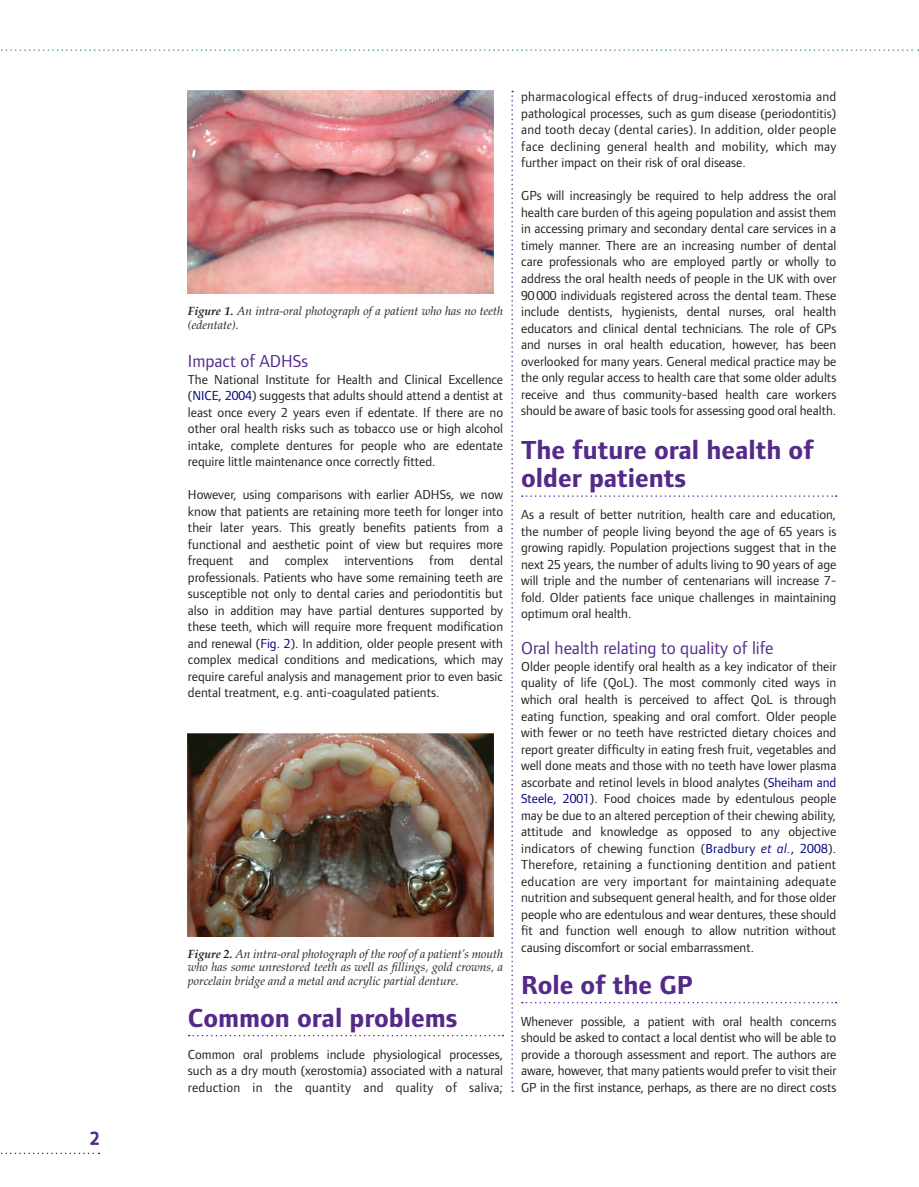
<style>
.page{position:relative;width:919px;height:1187px;background:#fff}
.page>*{position:absolute;margin:0;border:0;box-sizing:border-box;transform-origin:0 0}
.section-a{font:700 27px/28.5px "Foundry Form Sans";color:#542989}
.section-b{font:18px "Foundry Form Sans";color:#542989}
.Left_folio{font:18px "Foundry Form Sans";color:#542989}
.sec_p1{font:13.5px/16.5px "Foundry Form Sans";color:#231f20;text-align:justify}
.sec_p{font:13.5px/16.5px "Foundry Form Sans";color:#231f20;text-align:justify}
.figcaption{font:italic 12px/13.5px "Palatino";color:#231f20}
.s1{font-weight:700}
.s2{color:#000080}
.s3{font-style:italic}
.s4{font-style:italic;color:#000080}
</style>
<div class="page">
<svg style="left:1px;top:1152px;width:99px;height:1px"></svg>
<svg style="left:90px;top:1131px;width:9px;height:14px"></svg>
<svg style="left:511px;top:91px;width:2px;height:1000px"></svg>
<svg style="left:1px;top:49px;width:918px;height:2px"></svg>
<img style="left:188px;top:91px;width:305px;height:202px">
<img style="left:188px;top:733px;width:305px;height:203px">
<svg style="left:189px;top:1034px;width:314px;height:2px"></svg>
<svg style="left:522px;top:495px;width:314px;height:2px"></svg>
<svg style="left:522px;top:1001px;width:314px;height:2px"></svg>
<p class="Left_folio" style="left:90px;top:1128px;width:10px">2</p>
<p class="figcaption" style="left:188px;top:304px;width:317px"><span class="s1">Figure 1.</span> An intra-oral photograph of a patient who has no teeth (edentate).</p>
<p class="section-b" style="left:188px;top:351px;width:122px">Impact of ADHSs</p>
<p class="sec_p" style="left:188px;top:371px;width:317px">The National Institute for Health and Clinical Excellence (<span class="s2">NICE, 2004</span>) suggests that adults should attend a dentist at least once every 2 years even if edentate. If there are no other oral health risks such as tobacco use or high alcohol intake, complete dentures for people who are edentate require little maintenance once correctly fitted.</p>
<p class="sec_p1" style="left:188px;top:486px;width:317px">However, using comparisons with earlier ADHSs, we now know that patients are retaining more teeth for longer into their later years. This greatly benefits patients from a functional and aesthetic point of view but requires more frequent and complex interventions from dental professionals. Patients who have some remaining teeth are susceptible not only to dental caries and periodontitis but also in addition may have partial dentures supported by these teeth, which will require more frequent modification and renewal (<span class="s2">Fig. 2</span>). In addition, older people present with complex medical conditions and medications, which may require careful analysis and management prior to even basic dental treatment, e.g. anti-coagulated patients.</p>
<p class="figcaption" style="left:188px;top:947px;width:317px;text-align:justify"><span class="s1">Figure 2.</span> An intra-oral photograph of the roof of a patient’s mouth who has some unrestored teeth as well as fillings, gold crowns, a porcelain bridge and a metal and acrylic partial denture.</p>
<p class="section-a" style="left:188px;top:1003px;width:271px">Common oral problems</p>
<p class="sec_p" style="left:188px;top:1045px;width:317px">Common oral problems include physiological processes, such as a dry mouth (xerostomia) associated with a natural reduction in the quantity and quality of saliva;</p>
<p class="sec_p" style="left:521px;top:88px;width:317px">pharmacological effects of drug-induced xerostomia and pathological processes, such as gum disease (periodontitis) and tooth decay (dental caries). In addition, older people face declining general health and mobility, which may further impact on their risk of oral disease.</p>
<p class="sec_p1" style="left:521px;top:187px;width:317px">GPs will increasingly be required to help address the oral health care burden of this ageing population and assist them in accessing primary and secondary dental care services in a timely manner. There are an increasing number of dental care professionals who are employed partly or wholly to address the oral health needs of people in the UK with over 90000 individuals registered across the dental team. These include dentists, hygienists, dental nurses, oral health educators and clinical dental technicians<span class="s3">.</span> The role of GPs and nurses in oral health education, however, has been overlooked for many years. General medical practice may be the only regular access to health care that some older adults receive and thus community-based health care workers should be aware of basic tools for assessing good oral health.</p>
<p class="section-a" style="left:521px;top:435px;width:294px">The future oral health of older patients</p>
<p class="sec_p1" style="left:521px;top:506px;width:317px">As a result of better nutrition, health care and education, the number of people living beyond the age of 65 years is growing rapidly. Population projections suggest that in the next 25 years, the number of adults living to 90 years of age will triple and the number of centenarians will increase 7- fold. Older patients face unique challenges in maintaining optimum oral health.</p>
<p class="section-b" style="left:521px;top:638px;width:254px">Oral health relating to quality of life</p>
<p class="sec_p1" style="left:521px;top:658px;width:317px">Older people identify oral health as a key indicator of their quality of life (QoL). The most commonly cited ways in which oral health is perceived to affect QoL is through eating function, speaking and oral comfort. Older people with fewer or no teeth have restricted dietary choices and report greater difficulty in eating fresh fruit, vegetables and well done meats and those with no teeth have lower plasma ascorbate and retinol levels in blood analytes (<span class="s2">Sheiham and Steele, 2001</span>). Food choices made by edentulous people may be due to an altered perception of their chewing ability, attitude and knowledge as opposed to any objective indicators of chewing function (<span class="s2">Bradbury</span> <span class="s4">et al.</span><span class="s2">, 2008</span>).<br>Therefore, retaining a functioning dentition and patient education are very important for maintaining adequate nutrition and subsequent general health, and for those older people who are edentulous and wear dentures, these should fit and function well enough to allow nutrition without causing discomfort or social embarrassment.</p>
<p class="section-a" style="left:521px;top:970px;width:173px">Role of the GP</p>
<p class="sec_p1" style="left:521px;top:1012px;width:317px">Whenever possible, a patient with oral health concerns should be asked to contact a local dentist who will be able to provide a thorough assessment and report. The authors are aware, however, that many patients would prefer to visit their GP in the first instance, perhaps, as there are no direct costs</p>
</div>
